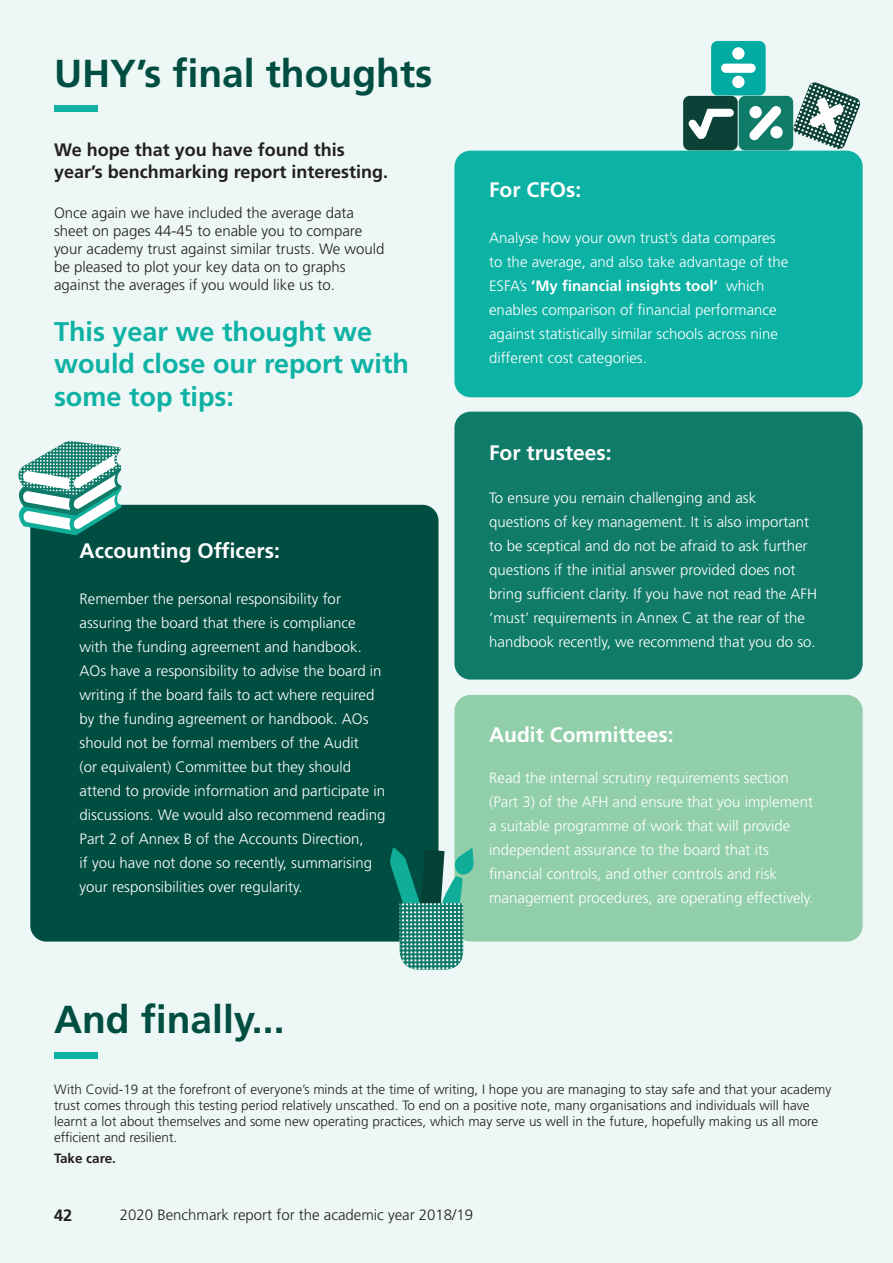
<style>
.page{position:relative;width:893px;height:1263px;background:#edf7f5}
.page>*{position:absolute;margin:0;border:0;box-sizing:border-box;transform-origin:0 0}
.t1{font:700 39px "Frutiger LT Std";color:#004d42}
.t2{font:700 27px/32.4px "Frutiger LT Std";color:#0db2a4}
.t3{font:700 21px "Frutiger LT Std";color:#fff}
.t4{font:700 18px/21.6px "Frutiger LT Std";color:#231f20}
.t5{font:700 16.5px "Frutiger LT Std";color:#231f20}
.t6{font:300 15px/24px "Frutiger LT Std";color:#fff}
.t7{font:300 15px/18px "Frutiger LT Std";color:#231f20}
.t8{font:300 13.5px/16.2px "Frutiger LT Std";color:#231f20}
.t9{font:700 13.5px "Frutiger LT Std";color:#231f20}
.s1{font-weight:700}
</style>
<div class="page">
<div style="left:54px;top:106px;width:43px;height:6px;background:#0db2a4"></div>
<div style="left:54px;top:1052px;width:43px;height:6px;background:#0db2a4"></div>
<div style="left:454px;top:412px;width:409px;height:267px;background:#107b68;border-radius:16px"></div>
<div style="left:454px;top:695px;width:409px;height:246px;background:#91cfab;border-radius:16px"></div>
<div style="left:454px;top:151px;width:409px;height:246px;background:#0cb2a4;border-radius:16px"></div>
<div style="left:30px;top:505px;width:408px;height:436px;background:#004d42;border-radius:16px"></div>
<svg style="left:792px;top:82px;width:68px;height:70px"></svg>
<div style="left:739px;top:96px;width:54px;height:54px;background:#0f7b69;border-radius:6px"></div>
<svg style="left:749px;top:106px;width:33px;height:35px"></svg>
<div style="left:749px;top:106px;width:13px;height:12px;background:#fff;border-radius:50%"></div>
<div style="left:770px;top:126px;width:13px;height:12px;background:#fff;border-radius:50%"></div>
<div style="left:683px;top:96px;width:55px;height:54px;background:#0b4136;border-radius:6px"></div>
<svg style="left:684px;top:105px;width:54px;height:45px"></svg>
<div style="left:711px;top:41px;width:55px;height:54px;background:#00aca2;border-radius:6px"></div>
<div style="left:721px;top:64px;width:35px;height:9px;background:#fff;border-radius:5px"></div>
<div style="left:732px;top:47px;width:12px;height:13px;background:#fff;border-radius:50%"></div>
<div style="left:732px;top:76px;width:12px;height:12px;background:#fff;border-radius:50%"></div>
<svg style="left:18px;top:441px;width:104px;height:94px"></svg>
<svg style="left:390px;top:847px;width:84px;height:122px"></svg>
<p class="t1" style="left:54px;top:50px;width:380px">UHY’s final thoughts</p>
<p class="t4" style="left:54px;top:139px;width:336px">We hope that you have found this year’s benchmarking report interesting.</p>
<p class="t7" style="left:54px;top:204px;width:332px">Once again we have included the average data sheet on pages 44-45 to enable you to compare your academy trust against similar trusts. We would be pleased to plot your key data on to graphs against the averages if you would like us to.</p>
<p class="t2" style="left:54px;top:315px;width:357px">This year we thought we would close our report with some top tips:</p>
<p class="t3" style="left:80px;top:538px;width:202px">Accounting Officers:</p>
<p class="t6" style="left:80px;top:587px;width:307px">Remember the personal responsibility for assuring the board that there is compliance with the funding agreement and handbook.<br>AOs have a responsibility to advise the board in writing if the board fails to act where required by the funding agreement or handbook. AOs should not be formal members of the Audit<br>(or equivalent) Committee but they should attend to provide information and participate in discussions. We would also recommend reading Part 2 of Annex B of the Accounts Direction,<br>if you have not done so recently, summarising your responsibilities over regularity.</p>
<p class="t1" style="left:54px;top:996px;width:232px">And finally...</p>
<p class="t3" style="left:489px;top:177px;width:94px">For CFOs:</p>
<p class="t6" style="left:489px;top:226px;width:301px">Analyse how your own trust’s data compares to the average, and also take advantage of the ESFA’s <span class="s1">‘My financial insights tool’</span> which enables comparison of financial performance against statistically similar schools across nine different cost categories.</p>
<p class="t3" style="left:489px;top:440px;width:124px">For trustees:</p>
<p class="t6" style="left:489px;top:486px;width:330px">To ensure you remain challenging and ask questions of key management. It is also important to be sceptical and do not be afraid to ask further questions if the initial answer provided does not bring sufficient clarity. If you have not read the AFH ‘must’ requirements in Annex C at the rear of the handbook recently, we recommend that you do so.</p>
<p class="t3" style="left:489px;top:723px;width:186px">Audit Committees:</p>
<p class="t6" style="left:489px;top:766px;width:326px">Read the internal scrutiny requirements section (Part 3) of the AFH and ensure that you implement a suitable programme of work that will provide independent assurance to the board that its financial controls, and other controls and risk management procedures, are operating effectively.</p>
<p class="t8" style="left:54px;top:1081px;width:779px">With Covid-19 at the forefront of everyone’s minds at the time of writing, I hope you are managing to stay safe and that your academy trust comes through this testing period relatively unscathed. To end on a positive note, many organisations and individuals will have learnt a lot about themselves and some new operating practices, which may serve us well in the future, hopefully making us all more efficient and resilient.</p>
<p class="t9" style="left:54px;top:1150px;width:64px">Take care.</p>
<p class="t5" style="left:54px;top:1206px;width:20px">42</p>
<p class="t7" style="left:120px;top:1206px;width:355px">2020 Benchmark report for the academic year 2018/19</p>
</div>
